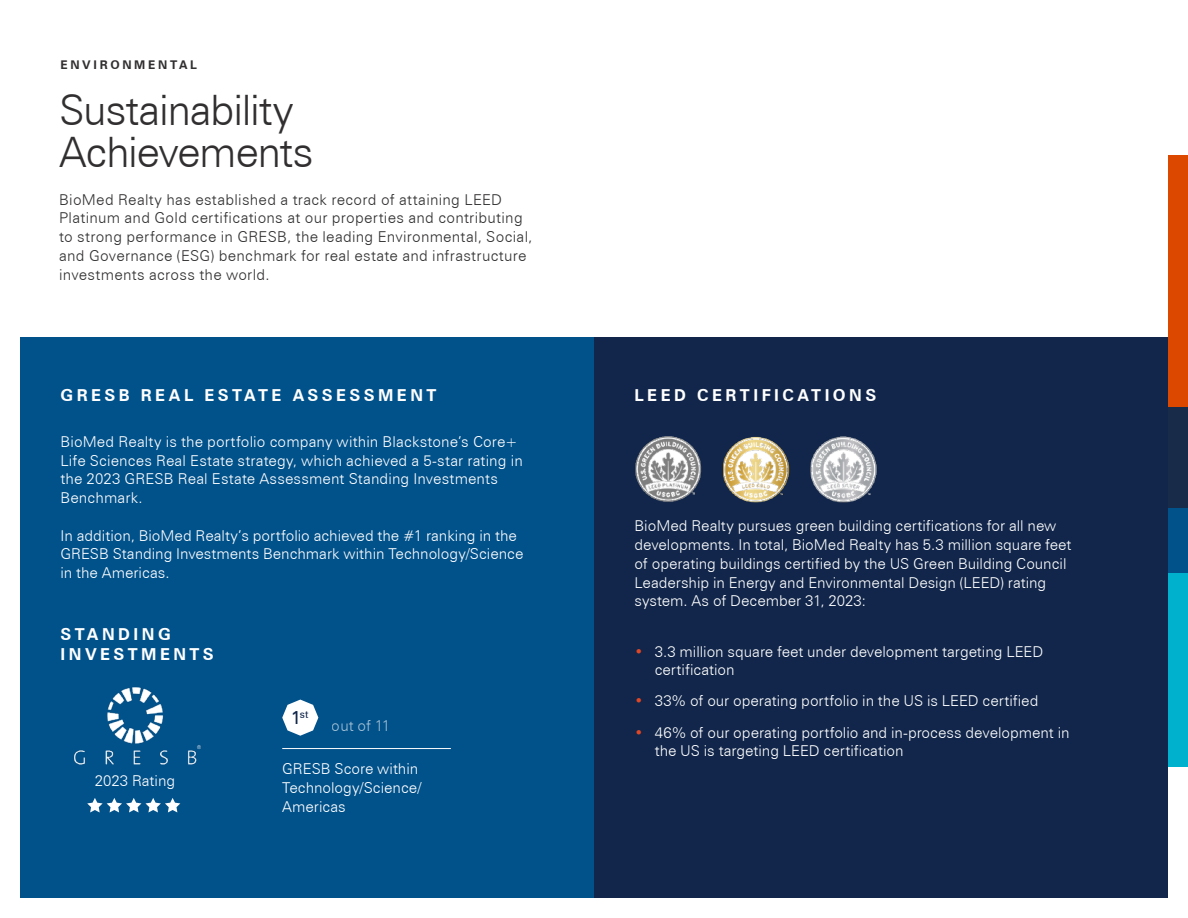
<style>
.page{position:relative;width:1188px;height:918px;background:#fff}
.page>*{position:absolute;margin:0;border:0;box-sizing:border-box;transform-origin:0 0}
.Text_18pt_Gray{font:300 42px/42px "Zurich BT";letter-spacing:-.03em;color:#312f30}
.CAPS_SMALL_Cover{font:700 16.5px "Zurich BT";letter-spacing:.21em;color:#fff}
.Text_18pt_Gray-2{font:300 15px/18.8px "Zurich BT";color:#fff}
.Text_18pt_Gray-3{font:300 15px/18.8px "Zurich BT";letter-spacing:.02em;color:#312f30}
.CAPS_SMALL_Cover-2{font:700 12px "Zurich BT";letter-spacing:.225em;color:#312f30}
.Text_18pt_Gray-4{font:10.5px "Zurich BT";color:#11264a}
.s1{font-size:18px}
.s2{color:#e24725}
</style>
<div class="page">
<div style="left:1168px;top:155px;width:20px;height:393px;background:#dd4800"></div>
<div style="left:1168px;top:408px;width:20px;height:140px;background:#182b49"></div>
<div style="left:1168px;top:508px;width:20px;height:79px;background:#01518a"></div>
<div style="left:1168px;top:573px;width:20px;height:194px;background:#00b1cd"></div>
<div style="left:20px;top:337px;width:576px;height:560px;background:#01518a"></div>
<div style="left:594px;top:337px;width:574px;height:560px;background:#11264a"></div>
<img style="left:73px;top:687px;width:128px;height:78px">
<svg style="left:87px;top:798px;width:93px;height:14px"></svg>
<svg style="left:282px;top:700px;width:36px;height:36px"></svg>
<hr style="left:282px;top:748px;width:169px;height:1px;background:#fff">
<img style="left:810px;top:436px;width:67px;height:67px">
<img style="left:723px;top:436px;width:67px;height:67px">
<img style="left:635px;top:436px;width:67px;height:66px">
<p class="CAPS_SMALL_Cover-2" style="left:60px;top:57px;width:138px">ENVIRONMENTAL</p>
<p class="Text_18pt_Gray" style="left:59px;top:89px;width:256px">Sustainability<br>Achievements</p>
<p class="Text_18pt_Gray-3" style="left:59px;top:190px;width:475px">BioMed Realty has established a track record of attaining LEED Platinum and Gold certifications at our properties and contributing to strong performance in GRESB, the leading Environmental, Social, and Governance (ESG) benchmark for real estate and infrastructure investments across the world.</p>
<p class="CAPS_SMALL_Cover" style="left:60px;top:385px;width:378px">GRESB REAL ESTATE ASSESSMENT</p>
<p class="CAPS_SMALL_Cover" style="left:634px;top:385px;width:243px">LEED CERTIFICATIONS</p>
<p class="Text_18pt_Gray-2" style="left:60px;top:432px;width:464px">BioMed Realty is the portfolio company within Blackstone’s Core+<br>Life Sciences Real Estate strategy, which achieved a 5-star rating in the 2023 GRESB Real Estate Assessment Standing Investments</p>
<p class="Text_18pt_Gray-2" style="left:60px;top:488px;width:84px">Benchmark.</p>
<p class="Text_18pt_Gray-2" style="left:60px;top:526px;width:464px">In addition, BioMed Realty’s portfolio achieved the #1 ranking in the<br>GRESB Standing Investments Benchmark within Technology/Science in the Americas.</p>
<p class="CAPS_SMALL_Cover" style="left:60px;top:624px;width:112px">STANDING</p>
<p class="CAPS_SMALL_Cover" style="left:60px;top:644px;width:155px">INVESTMENTS</p>
<p class="Text_18pt_Gray-4" style="left:291px;top:708px;width:19px"><span class="s1">1</span>st</p>
<p class="Text_18pt_Gray-2" style="left:332px;top:716px;width:60px">out of 11</p>
<p class="Text_18pt_Gray-2" style="left:95px;top:771px;width:82px">2023 Rating</p>
<p class="Text_18pt_Gray-2" style="left:282px;top:759px;width:141px">GRESB Score within<br>Technology/Science/<br>Americas</p>
<p class="Text_18pt_Gray-2" style="left:634px;top:516px;width:438px">BioMed Realty pursues green building certifications for all new developments. In total, BioMed Realty has 5.3 million square feet of operating buildings certified by the US Green Building Council Leadership in Energy and Environmental Design (LEED) rating system. As of December 31, 2023:</p>
<p class="Text_18pt_Gray-2" style="left:655px;top:642px;width:390px;line-height:18px;text-indent:-20px"><span class="s2">•</span> 3.3 million square feet under development targeting LEED certification</p>
<p class="Text_18pt_Gray-2" style="left:634px;top:691px;width:405px"><span class="s2">•</span> 33% of our operating portfolio in the US is LEED certified</p>
<p class="Text_18pt_Gray-2" style="left:655px;top:723px;width:416px;line-height:18px;text-indent:-20px"><span class="s2">•</span> 46% of our operating portfolio and in-process development in the US is targeting LEED certification</p>
</div>
